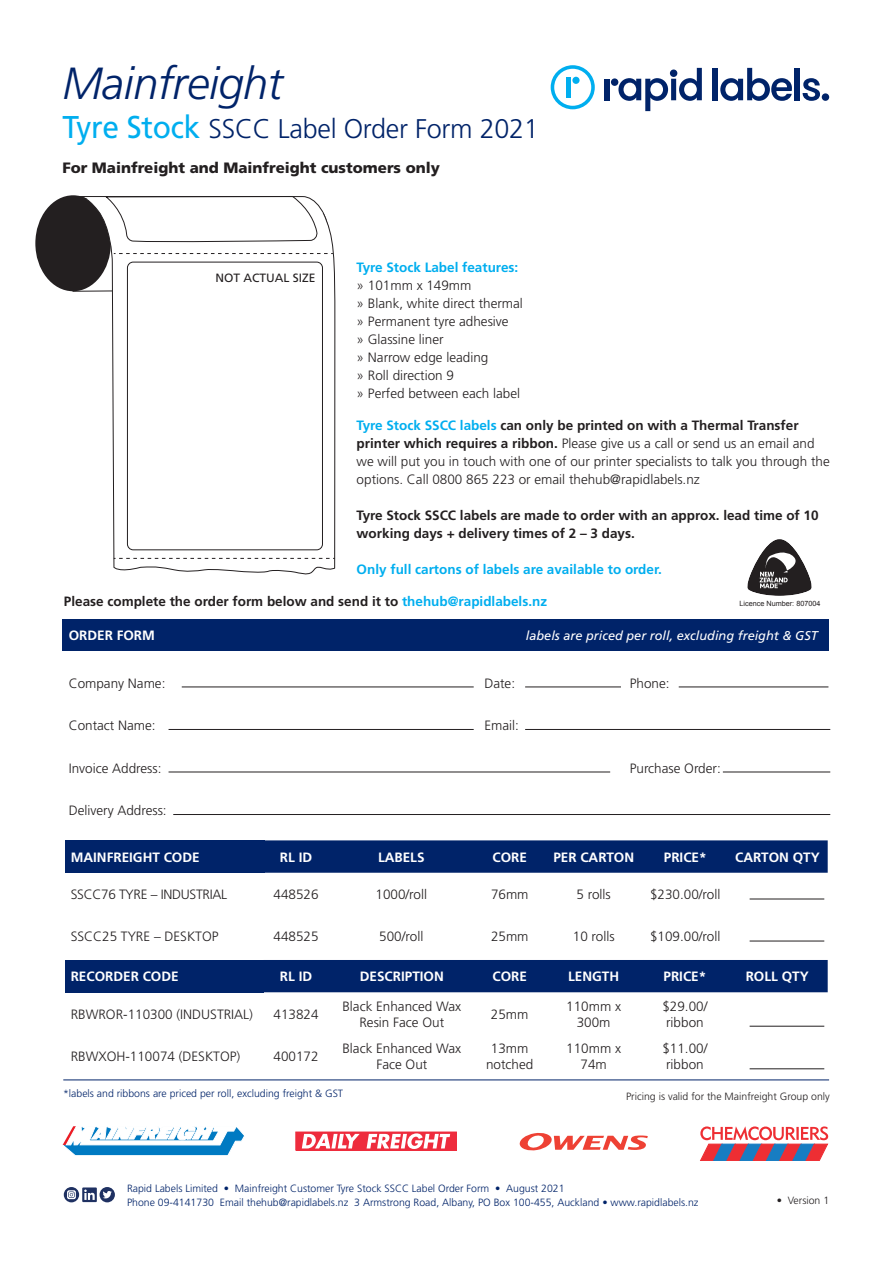
<style>
.page{position:relative;width:893px;height:1263px;background:#fff}
.page>*{position:absolute;margin:0;border:0;box-sizing:border-box;transform-origin:0 0}
.Body{font:italic 300 45px "Frutiger";letter-spacing:-.01em;color:#002369}
.heading{font:300 27px "Frutiger";letter-spacing:-.01em;color:#002369}
.Body-2{font:900 15px "Frutiger";color:#231f20}
.Body_Left_Black{font:300 13.5px/18px "Frutiger";color:#231f20}
.Body-3{font:300 13.5px/16.2px "Frutiger";color:#231f20;text-align:center}
.Body_Left_Black-2{font:700 13.5px "Frutiger";color:#fff}
.Body_Left_Black-3{font:700 13.5px/18px "Frutiger";color:#231f20}
.Body_Left_Black-4{font:700 13.5px "Frutiger";color:#00aeef}
.Body-4{font:700 13.5px "Frutiger";color:#231f20}
.Body-5{font:300 13.5px "Frutiger";letter-spacing:-.02em;color:#231f20}
.subhead{font:italic 12.75px "Frutiger";color:#fff}
.Section_Heading{font:12px "Frutiger";color:#231f20}
.LHS_Page_info{font:300 10.5px/13.5px "Frutiger";color:#002369}
.RHS_Page_numbers{font:300 10.5px "Frutiger";color:#231f20}
.t1{font:7.2px "Arial";color:#231f20}
.t2{font:5.85px "Myriad Pro";color:#fff}
.s1{font-weight:400;font-size:31.5px;color:#00aeef}
.s2{font-weight:700;color:#00aeef}
.s3{font-weight:700}
.s4{color:#00aeef}
</style>
<div class="page">
<svg style="left:551px;top:65px;width:44px;height:44px"></svg>
<svg style="left:618px;top:68px;width:84px;height:43px"></svg>
<div style="left:604px;top:79px;width:5px;height:21px;background:#002369"></div>
<div style="left:611px;top:78px;width:7px;height:8px;background:#002369;border-radius:50%"></div>
<div style="left:713px;top:68px;width:5px;height:32px;background:#002369"></div>
<svg style="left:720px;top:68px;width:72px;height:33px"></svg>
<div style="left:795px;top:68px;width:5px;height:32px;background:#002369"></div>
<svg style="left:803px;top:78px;width:17px;height:23px"></svg>
<div style="left:822px;top:93px;width:7px;height:8px;background:#002369;border-radius:50%"></div>
<svg style="left:64px;top:1187px;width:51px;height:15px"></svg>
<div style="left:65px;top:960px;width:199px;height:32px;background:#002369"></div>
<div style="left:264px;top:960px;width:564px;height:32px;background:#002369"></div>
<svg style="left:700px;top:1126px;width:128px;height:35px"></svg>
<div style="left:296px;top:1132px;width:160px;height:18px;background:#ee2c3d"></div>
<div style="left:296px;top:1132px;width:161px;height:18px;border:1px solid #ee2c3d"></div>
<svg style="left:302px;top:1134px;width:58px;height:14px"></svg>
<svg style="left:367px;top:1133px;width:83px;height:16px"></svg>
<svg style="left:62px;top:1126px;width:183px;height:30px"></svg>
<svg style="left:519px;top:1132px;width:129px;height:19px"></svg>
<div style="left:35px;top:195px;width:76px;height:96px;background:#231f20;border-radius:50%"></div>
<svg style="left:111px;top:245px;width:225px;height:330px"></svg>
<div style="left:127px;top:262px;width:195px;height:288px;background:#fff;border-radius:6px"></div>
<div style="left:127px;top:262px;width:196px;height:288px;border:1px solid #231f20;border-radius:6px"></div>
<svg style="left:114px;top:558px;width:221px;height:1px"></svg>
<svg style="left:68px;top:196px;width:265px;height:96px"></svg>
<div style="left:65px;top:840px;width:200px;height:33px;background:#002369"></div>
<div style="left:265px;top:840px;width:563px;height:33px;background:#002369"></div>
<hr style="left:750px;top:941px;width:74px;height:1px;background:#231f20">
<hr style="left:750px;top:899px;width:74px;height:1px;background:#231f20">
<hr style="left:63px;top:1079px;width:766px;height:1px;background:#002369">
<div style="left:63px;top:619px;width:766px;height:32px;background:#002369"></div>
<hr style="left:182px;top:686px;width:292px;height:1px;background:#231f20">
<hr style="left:169px;top:729px;width:305px;height:1px;background:#231f20">
<hr style="left:169px;top:772px;width:441px;height:1px;background:#231f20">
<hr style="left:173px;top:814px;width:657px;height:1px;background:#231f20">
<hr style="left:525px;top:686px;width:96px;height:1px;background:#231f20">
<hr style="left:525px;top:729px;width:305px;height:1px;background:#231f20">
<hr style="left:723px;top:772px;width:107px;height:1px;background:#231f20">
<hr style="left:679px;top:686px;width:149px;height:1px;background:#231f20">
<svg style="left:747px;top:539px;width:65px;height:57px"></svg>
<hr style="left:750px;top:1026px;width:74px;height:1px;background:#231f20">
<hr style="left:750px;top:1068px;width:74px;height:1px;background:#231f20">
<p class="Body" style="left:62px;top:58px;width:222px">Mainfreight</p>
<p class="heading" style="left:62px;top:114px;width:478px"><span class="s1">Tyre Stock</span> SSCC Label Order Form 2021</p>
<p class="Body-2" style="left:62px;top:158px;width:379px">For Mainfreight and Mainfreight customers only</p>
<p class="Section_Heading" style="left:215px;top:271px;width:102px">NOT ACTUAL SIZE</p>
<p class="Body_Left_Black-4" style="left:357px;top:259px;width:163px">Tyre Stock Label features:</p>
<p class="Body_Left_Black" style="left:357px;top:276px;width:116px">» 101mm x 149mm</p>
<p class="Body_Left_Black" style="left:357px;top:294px;width:168px">» Blank, white direct thermal</p>
<p class="Body_Left_Black" style="left:357px;top:312px;width:154px">» Permanent tyre adhesive</p>
<p class="Body_Left_Black" style="left:357px;top:330px;width:133px">» Glassine liner<br>» Narrow edge leading</p>
<p class="Body_Left_Black" style="left:357px;top:366px;width:165px">» Roll direction 9<br>» Perfed between each label</p>
<p class="Body_Left_Black" style="left:357px;top:416px;width:475px"><span class="s2">Tyre Stock SSCC labels</span> <span class="s3">can only be printed on with a Thermal Transfer printer which requires a ribbon.</span> Please give us a call or send us an email and we will put you in touch with one of our printer specialists to talk you through the options. Call 0800 865 223 or email thehub@rapidlabels.nz</p>
<p class="Body_Left_Black-3" style="left:357px;top:506px;width:463px">Tyre Stock SSCC labels are made to order with an approx. lead time of 10 working days + delivery times of 2 – 3 days.</p>
<p class="Body_Left_Black-4" style="left:357px;top:561px;width:307px">Only full cartons of labels are available to order.</p>
<p class="t2" style="left:778px;top:582px;width:5px">™</p>
<p class="t1" style="left:740px;top:599px;width:82px">Licence Number: 807004</p>
<p class="Body-4" style="left:64px;top:593px;width:485px">Please complete the order form below and send it to <span class="s4">thehub@rapidlabels.nz</span></p>
<p class="Body_Left_Black-2" style="left:69px;top:628px;width:88px">ORDER FORM</p>
<p class="Body_Left_Black" style="left:69px;top:674px;width:98px">Company Name:</p>
<p class="Body_Left_Black" style="left:484px;top:674px;width:32px">Date:</p>
<p class="Body_Left_Black" style="left:630px;top:674px;width:41px">Phone:</p>
<p class="Body_Left_Black" style="left:69px;top:716px;width:89px">Contact Name:</p>
<p class="Body_Left_Black" style="left:484px;top:716px;width:36px">Email:</p>
<p class="Body_Left_Black" style="left:69px;top:759px;width:94px">Invoice Address:</p>
<p class="Body_Left_Black" style="left:630px;top:759px;width:93px">Purchase Order:</p>
<p class="Body_Left_Black" style="left:69px;top:801px;width:100px">Delivery Address:</p>
<p class="subhead" style="left:526px;top:628px;width:293px">labels are priced per roll, excluding freight &amp; GST</p>
<p class="Body_Left_Black-2" style="left:71px;top:849px;width:131px">MAINFREIGHT CODE</p>
<p class="Body_Left_Black-2" style="left:280px;top:849px;width:34px">RL ID</p>
<p class="Body_Left_Black-2" style="left:378px;top:849px;width:48px">LABELS</p>
<p class="Body_Left_Black-2" style="left:492px;top:849px;width:36px">CORE</p>
<p class="Body_Left_Black-2" style="left:553px;top:849px;width:82px">PER CARTON</p>
<p class="Body_Left_Black-2" style="left:664px;top:849px;width:44px">PRICE*</p>
<p class="Body_Left_Black-2" style="left:735px;top:849px;width:86px">CARTON QTY</p>
<p class="Body-5" style="left:71px;top:887px;width:158px">SSCC76 TYRE – INDUSTRIAL</p>
<p class="Body-3" style="left:274px;top:886px;width:47px">448526</p>
<p class="Body-3" style="left:376px;top:886px;width:53px">1000/roll</p>
<p class="Body-3" style="left:491px;top:886px;width:39px">76mm</p>
<p class="Body-3" style="left:577px;top:886px;width:36px">5 rolls</p>
<p class="Body-3" style="left:650px;top:886px;width:72px">$230.00/roll</p>
<p class="Body-3" style="left:71px;top:928px;width:149px">SSCC25 TYRE – DESKTOP</p>
<p class="Body-3" style="left:274px;top:928px;width:47px">448525</p>
<p class="Body-3" style="left:379px;top:928px;width:46px">500/roll</p>
<p class="Body-3" style="left:491px;top:928px;width:39px">25mm</p>
<p class="Body-3" style="left:573px;top:928px;width:43px">10 rolls</p>
<p class="Body-3" style="left:650px;top:928px;width:72px">$109.00/roll</p>
<p class="Body_Left_Black-2" style="left:71px;top:969px;width:110px">RECORDER CODE</p>
<p class="Body_Left_Black-2" style="left:280px;top:969px;width:34px">RL ID</p>
<p class="Body_Left_Black-2" style="left:360px;top:969px;width:86px">DESCRIPTION</p>
<p class="Body_Left_Black-2" style="left:492px;top:969px;width:36px">CORE</p>
<p class="Body_Left_Black-2" style="left:568px;top:969px;width:53px">LENGTH</p>
<p class="Body_Left_Black-2" style="left:663px;top:969px;width:44px">PRICE*</p>
<p class="Body_Left_Black-2" style="left:746px;top:969px;width:65px">ROLL QTY</p>
<p class="Body-3" style="left:71px;top:1006px;width:184px">RBWROR-110300 (INDUSTRIAL)</p>
<p class="Body-3" style="left:274px;top:1006px;width:47px">413824</p>
<p class="Body-3" style="left:342px;top:998px;width:120px">Black Enhanced Wax<br>Resin Face Out</p>
<p class="Body-3" style="left:491px;top:1006px;width:39px">25mm</p>
<p class="Body-3" style="left:566px;top:998px;width:56px">110mm x<br>300m</p>
<p class="Body-3" style="left:662px;top:998px;width:47px;text-align:left">$29.00/ ribbon</p>
<p class="Body-3" style="left:71px;top:1048px;width:171px">RBWXOH-110074 (DESKTOP)</p>
<p class="Body-3" style="left:274px;top:1048px;width:47px">400172</p>
<p class="Body-3" style="left:342px;top:1040px;width:120px">Black Enhanced Wax<br>Face Out</p>
<p class="Body-3" style="left:486px;top:1040px;width:49px">13mm notched</p>
<p class="Body-3" style="left:566px;top:1040px;width:56px">110mm x<br>74m</p>
<p class="Body-3" style="left:662px;top:1040px;width:47px;text-align:left">$11.00/ ribbon</p>
<p class="LHS_Page_info" style="left:63px;top:1087px;width:282px">*labels and ribbons are priced per roll, excluding freight &amp; GST</p>
<p class="RHS_Page_numbers" style="left:626px;top:1090px;width:205px">Pricing is valid for the Mainfreight Group only</p>
<p class="LHS_Page_info" style="left:127px;top:1182px;width:573px">Rapid Labels Limited • Mainfreight Customer Tyre Stock SSCC Label Order Form • August 2021<br>Phone 09-4141730 Email thehub@rapidlabels.nz 3 Armstrong Road, Albany, PO Box 100-455, Auckland • www.rapidlabels.nz</p>
<p class="RHS_Page_numbers" style="left:777px;top:1195px;width:54px">• Version 1</p>
</div>
